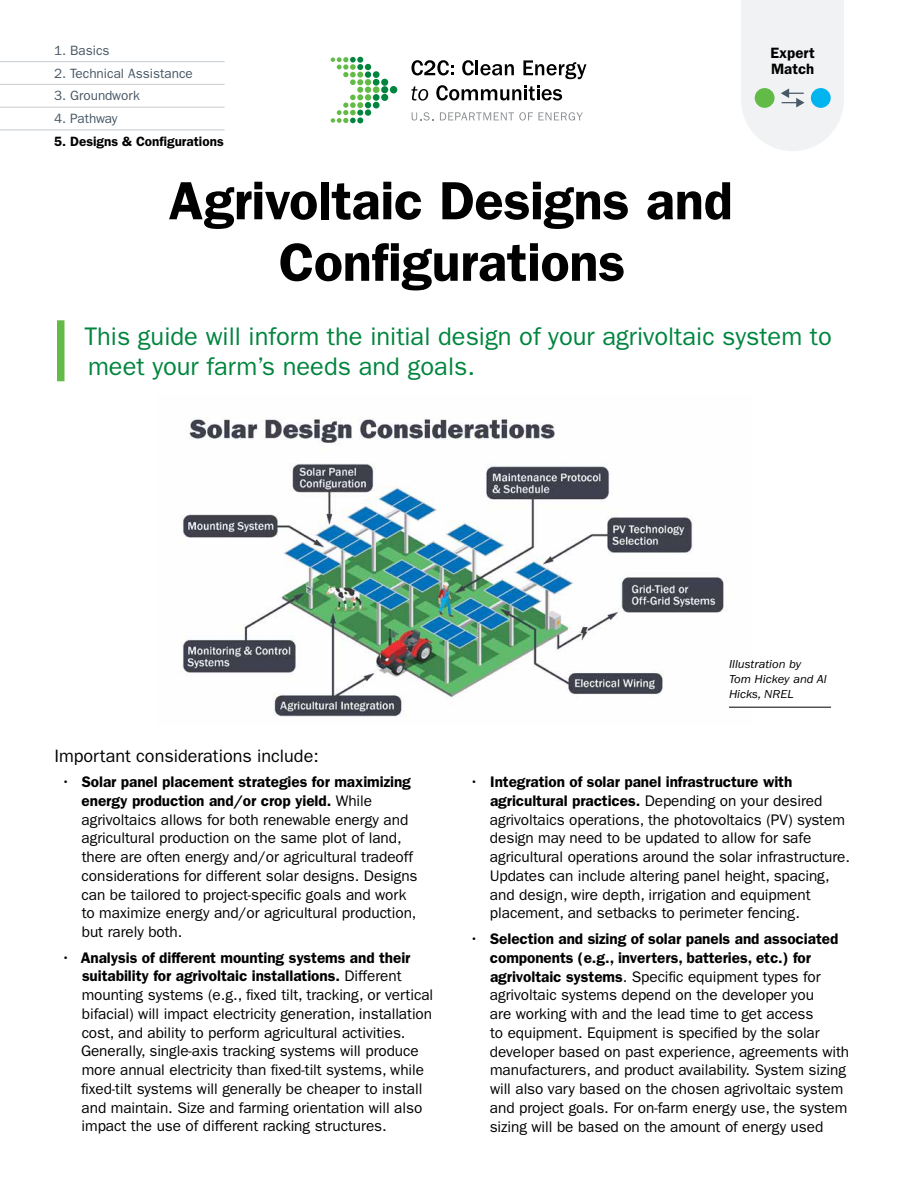
<style>
.page{position:relative;width:918px;height:1188px;background:#fff}
.page>*{position:absolute;margin:0;border:0;box-sizing:border-box;transform-origin:0 0}
.t1{font:600 54px/61.5px "ITC Franklin Gothic Std";letter-spacing:-.005em;color:#000;text-align:center}
.t2{font:25.5px/30px "ITC Franklin Gothic Std";color:#00853e}
.t3{font:18px "ITC Franklin Gothic Std";color:#000}
.t4{font:15.3px/18.8px "ITC Franklin Gothic Std";letter-spacing:-.005em;color:#000}
.t5{font:600 15px/16.5px "ITC Franklin Gothic Std";color:#000}
.t6{font:13.5px "ITC Franklin Gothic Std";color:#485865}
.t7{font:600 13.5px "ITC Franklin Gothic Std";color:#000}
.t8{font:italic 12px/15px "ITC Franklin Gothic Std";color:#000;scale:1.05 1}
.s1{font-weight:600}
</style>
<div class="page">
<svg style="left:741px;top:0;width:103px;height:151px"></svg>
<div style="left:755px;top:88px;width:20px;height:20px;background:#62bb46;border-radius:50%"></div>
<div style="left:811px;top:88px;width:20px;height:20px;background:#00b5ef;border-radius:50%"></div>
<hr style="left:0;top:130px;width:225px;height:1px;background:#c6cdd1">
<hr style="left:0;top:107px;width:225px;height:1px;background:#c6cdd1">
<hr style="left:0;top:84px;width:225px;height:1px;background:#c6cdd1">
<hr style="left:0;top:61px;width:225px;height:1px;background:#c6cdd1">
<div style="left:57px;top:320px;width:7px;height:61px;background:#62bb46"></div>
<svg style="left:411px;top:60px;width:43px;height:15px"></svg>
<svg style="left:462px;top:60px;width:52px;height:15px"></svg>
<svg style="left:523px;top:60px;width:63px;height:19px"></svg>
<svg style="left:411px;top:86px;width:17px;height:15px"></svg>
<svg style="left:436px;top:85px;width:126px;height:15px"></svg>
<svg style="left:412px;top:112px;width:21px;height:9px"></svg>
<svg style="left:440px;top:112px;width:143px;height:9px"></svg>
<div style="left:373px;top:86px;width:7px;height:7px;background:#62bb46;border-radius:50%"></div>
<div style="left:373px;top:71px;width:7px;height:7px;background:#00853e;border-radius:50%"></div>
<div style="left:373px;top:79px;width:7px;height:7px;background:#00853e;border-radius:50%"></div>
<div style="left:373px;top:94px;width:7px;height:7px;background:#00853e;border-radius:50%"></div>
<div style="left:373px;top:102px;width:7px;height:6px;background:#00853e;border-radius:50%"></div>
<div style="left:381px;top:79px;width:7px;height:7px;background:#00853e;border-radius:50%"></div>
<div style="left:381px;top:86px;width:7px;height:7px;background:#00853e;border-radius:50%"></div>
<div style="left:381px;top:94px;width:7px;height:7px;background:#00853e;border-radius:50%"></div>
<svg style="left:331px;top:57px;width:40px;height:66px"></svg>
<div style="left:390px;top:86px;width:7px;height:7px;background:#00853e;border-radius:50%"></div>
<img style="left:182px;top:419px;width:570px;height:298px">
<hr style="left:729px;top:707px;width:102px;height:1px;background:#000">
<p class="t6" style="left:54px;top:43px;width:57px">1. Basics</p>
<p class="t6" style="left:54px;top:65px;width:140px">2. Technical Assistance</p>
<p class="t6" style="left:54px;top:88px;width:87px">3. Groundwork</p>
<p class="t6" style="left:54px;top:111px;width:65px">4. Pathway</p>
<p class="t7" style="left:54px;top:133px;width:171px">5. Designs &amp; Confgurations</p>
<h1 class="t1" style="left:169px;top:170px;width:566px">Agrivoltaic Designs and<br>Configurations</h1>
<h2 class="t2" style="left:84px;top:321px;width:749px">This guide will inform the initial design of your agrivoltaic system to meet your farm’s needs and goals.</h2>
<p class="t5" style="left:770px;top:44px;width:46px">Expert<br>Match</p>
<p class="t3" style="left:54px;top:745px;width:266px">Important considerations include:</p>
<p class="t4" style="left:82px;top:773px;width:338px;text-indent:-20px">• <span class="s1">Solar panel placement strategies for maximizing energy production and/or crop yield.</span> While agrivoltaics allows for both renewable energy and agricultural production on the same plot of land, there are often energy and/or agricultural tradeoff considerations for different solar designs. Designs can be tailored to project-specifc goals and work to maximize energy and/or agricultural production, but rarely both.</p>
<p class="t4" style="left:81px;top:948px;width:354px;text-indent:-20px">• <span class="s1">Analysis of different mounting systems and their suitability for agrivoltaic installations.</span> Different mounting systems (e.g., fxed tilt, tracking, or vertical bifacial) will impact electricity generation, installation cost, and ability to perform agricultural activities.<br>Generally, single-axis tracking systems will produce more annual electricity than fxed-tilt systems, while fxed-tilt systems will generally be cheaper to install and maintain. Size and farming orientation will also impact the use of different racking structures.</p>
<p class="t8" style="left:729px;top:657px;width:95px">Illustration by<br>Tom Hickey and Al<br>Hicks, NREL</p>
<p class="t4" style="left:490px;top:773px;width:362px;text-indent:-20px">• <span class="s1">Integration of solar panel infrastructure with agricultural practices.</span> Depending on your desired agrivoltaics operations, the photovoltaics (PV) system design may need to be updated to allow for safe agricultural operations around the solar infrastructure.<br>Updates can include altering panel height, spacing, and design, wire depth, irrigation and equipment placement, and setbacks to perimeter fencing.</p>
<p class="t4" style="left:490px;top:930px;width:361px;text-indent:-20px">• <span class="s1">Selection and sizing of solar panels and associated components (e.g., inverters, batteries, etc.) for agrivoltaic systems</span>. Specifc equipment types for agrivoltaic systems depend on the developer you<br>are working with and the lead time to get access<br>to equipment. Equipment is specifed by the solar developer based on past experience, agreements with manufacturers, and product availability. System sizing will also vary based on the chosen agrivoltaic system and project goals. For on-farm energy use, the system sizing will be based on the amount of energy used</p>
</div>
